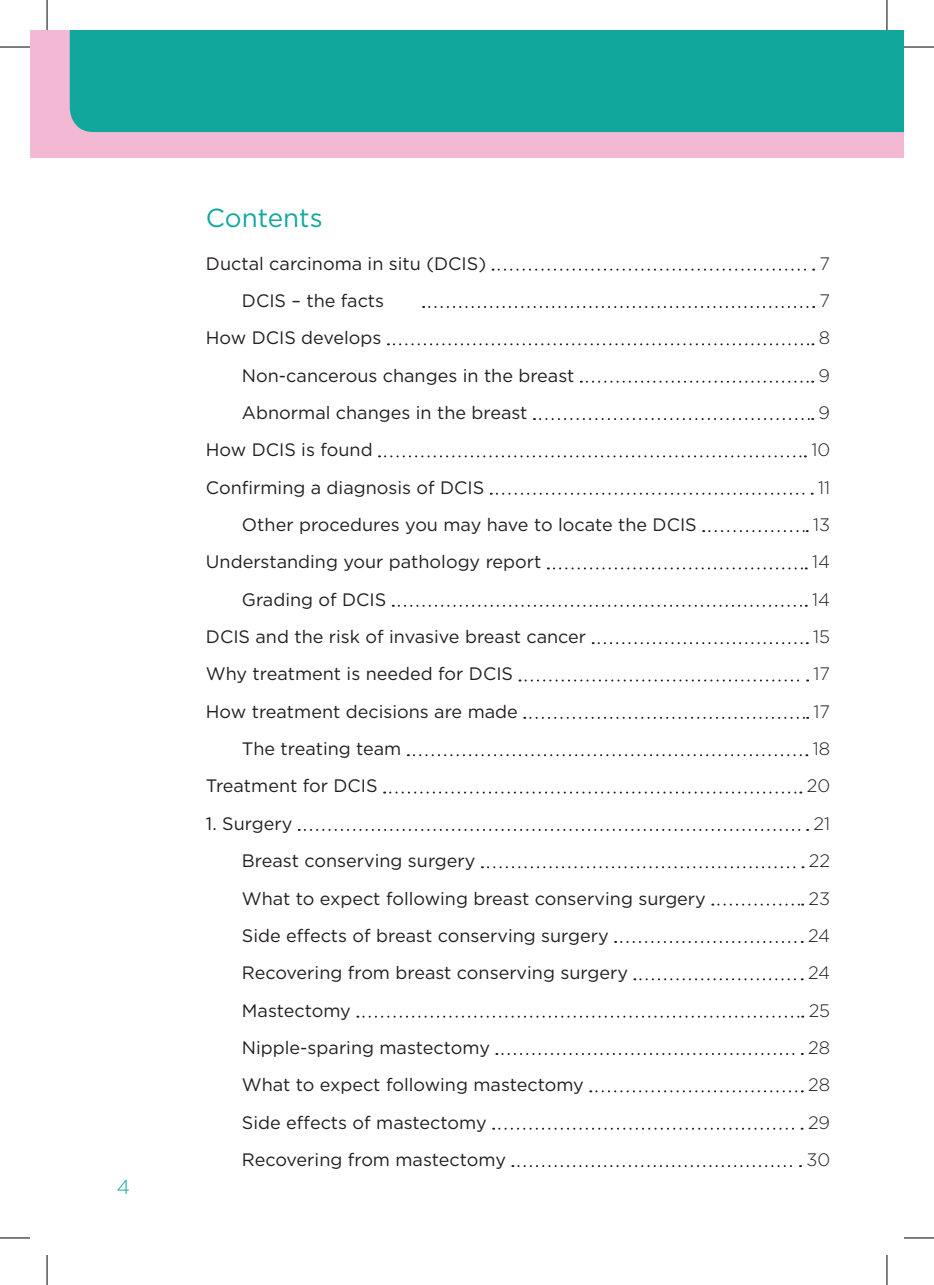
<style>
.page{position:relative;width:934px;height:1285px;background:#fff}
.page>*{position:absolute;margin:0;border:0;box-sizing:border-box;transform-origin:0 0}
.t1{font:26px "Gotham";color:#12a79d}
.t2{font:300 20px "Gotham";color:#12a79d}
.t3{font:18px "Gotham";color:#231f20}
.t4{font:300 18px "Gotham";color:#231f20}
</style>
<div class="page">
<div style="left:30px;top:30px;width:873px;height:128px;background:#f3b8d4"></div>
<div style="left:70px;top:30px;width:833px;height:102px;background:#12a79d"></div>
<svg style="left:492px;top:269px;width:321px;height:2px"></svg>
<svg style="left:423px;top:306px;width:390px;height:2px"></svg>
<svg style="left:388px;top:343px;width:425px;height:2px"></svg>
<svg style="left:580px;top:381px;width:232px;height:2px"></svg>
<svg style="left:540px;top:418px;width:272px;height:2px"></svg>
<svg style="left:379px;top:455px;width:426px;height:2px"></svg>
<svg style="left:490px;top:493px;width:322px;height:2px"></svg>
<svg style="left:709px;top:530px;width:98px;height:2px"></svg>
<svg style="left:547px;top:567px;width:259px;height:2px"></svg>
<svg style="left:392px;top:605px;width:414px;height:2px"></svg>
<svg style="left:592px;top:642px;width:215px;height:2px"></svg>
<svg style="left:519px;top:679px;width:288px;height:2px"></svg>
<svg style="left:524px;top:717px;width:283px;height:2px"></svg>
<svg style="left:407px;top:754px;width:400px;height:2px"></svg>
<svg style="left:384px;top:791px;width:417px;height:2px"></svg>
<svg style="left:298px;top:829px;width:509px;height:2px"></svg>
<svg style="left:481px;top:866px;width:322px;height:2px"></svg>
<svg style="left:712px;top:903px;width:90px;height:2px"></svg>
<svg style="left:615px;top:941px;width:187px;height:2px"></svg>
<svg style="left:634px;top:978px;width:168px;height:2px"></svg>
<svg style="left:357px;top:1015px;width:445px;height:2px"></svg>
<svg style="left:496px;top:1053px;width:306px;height:2px"></svg>
<svg style="left:590px;top:1090px;width:212px;height:2px"></svg>
<svg style="left:493px;top:1127px;width:309px;height:2px"></svg>
<svg style="left:512px;top:1165px;width:288px;height:2px"></svg>
<hr style="left:0;top:47px;width:30px;height:1px;background:#000">
<hr style="left:903px;top:47px;width:30px;height:1px;background:#000">
<hr style="left:0;top:1237px;width:30px;height:1px;background:#000">
<hr style="left:903px;top:1237px;width:30px;height:1px;background:#000">
<hr style="left:47px;top:0;width:1px;height:30px;background:#000">
<hr style="left:47px;top:1255px;width:1px;height:30px;background:#000">
<hr style="left:886px;top:0;width:1px;height:30px;background:#000">
<hr style="left:886px;top:1255px;width:1px;height:30px;background:#000">
<p class="t2" style="left:117px;top:1173px;width:15px">4</p>
<h1 class="t1" style="left:206px;top:201px;width:118px">Contents</h1>
<p class="t3" style="left:206px;top:252px;width:281px">Ductal carcinoma in situ (DCIS)</p>
<p class="t4" style="left:819px;top:252px;width:12px">7</p>
<p class="t3" style="left:242px;top:289px;width:144px">DCIS – the facts</p>
<p class="t4" style="left:819px;top:289px;width:12px">7</p>
<p class="t3" style="left:206px;top:326px;width:177px">How DCIS develops</p>
<p class="t4" style="left:818px;top:326px;width:13px">8</p>
<p class="t3" style="left:242px;top:364px;width:334px">Non-cancerous changes in the breast</p>
<p class="t4" style="left:818px;top:364px;width:13px">9</p>
<p class="t3" style="left:242px;top:401px;width:287px">Abnormal changes in the breast</p>
<p class="t4" style="left:818px;top:401px;width:13px">9</p>
<p class="t3" style="left:206px;top:438px;width:168px">How DCIS is found</p>
<p class="t4" style="left:811px;top:438px;width:20px">10</p>
<p class="t3" style="left:206px;top:476px;width:280px">Confirming a diagnosis of DCIS</p>
<p class="t4" style="left:817px;top:476px;width:14px">11</p>
<p class="t3" style="left:242px;top:513px;width:456px">Other procedures you may have to locate the DCIS</p>
<p class="t4" style="left:812px;top:513px;width:19px">13</p>
<p class="t3" style="left:206px;top:550px;width:337px">Understanding your pathology report</p>
<p class="t4" style="left:811px;top:550px;width:19px">14</p>
<p class="t3" style="left:242px;top:588px;width:146px">Grading of DCIS</p>
<p class="t4" style="left:811px;top:588px;width:19px">14</p>
<p class="t3" style="left:206px;top:625px;width:381px">DCIS and the risk of invasive breast cancer</p>
<p class="t4" style="left:812px;top:625px;width:18px">15</p>
<p class="t3" style="left:206px;top:662px;width:308px">Why treatment is needed for DCIS</p>
<p class="t4" style="left:813px;top:662px;width:18px">17</p>
<p class="t3" style="left:206px;top:700px;width:313px">How treatment decisions are made</p>
<p class="t4" style="left:813px;top:700px;width:18px">17</p>
<p class="t3" style="left:242px;top:737px;width:161px">The treating team</p>
<p class="t4" style="left:812px;top:737px;width:19px">18</p>
<p class="t3" style="left:206px;top:774px;width:173px">Treatment for DCIS</p>
<p class="t4" style="left:806px;top:774px;width:25px">20</p>
<p class="t3" style="left:206px;top:812px;width:88px">1. Surgery</p>
<p class="t4" style="left:813px;top:812px;width:18px">21</p>
<p class="t3" style="left:242px;top:849px;width:235px">Breast conserving surgery</p>
<p class="t4" style="left:808px;top:849px;width:23px">22</p>
<p class="t3" style="left:242px;top:886px;width:465px">What to expect following breast conserving surgery</p>
<p class="t4" style="left:808px;top:886px;width:23px">23</p>
<p class="t3" style="left:242px;top:924px;width:368px">Side effects of breast conserving surgery</p>
<p class="t4" style="left:807px;top:924px;width:24px">24</p>
<p class="t3" style="left:242px;top:961px;width:387px">Recovering from breast conserving surgery</p>
<p class="t4" style="left:807px;top:961px;width:24px">24</p>
<p class="t3" style="left:242px;top:998px;width:110px">Mastectomy</p>
<p class="t4" style="left:808px;top:998px;width:23px">25</p>
<p class="t3" style="left:242px;top:1036px;width:249px">Nipple-sparing mastectomy</p>
<p class="t4" style="left:807px;top:1036px;width:23px">28</p>
<p class="t3" style="left:242px;top:1073px;width:343px">What to expect following mastectomy</p>
<p class="t4" style="left:807px;top:1073px;width:23px">28</p>
<p class="t3" style="left:242px;top:1110px;width:246px">Side effects of mastectomy</p>
<p class="t4" style="left:807px;top:1110px;width:24px">29</p>
<p class="t3" style="left:242px;top:1148px;width:265px">Recovering from mastectomy</p>
<p class="t4" style="left:806px;top:1148px;width:25px">30</p>
</div>
